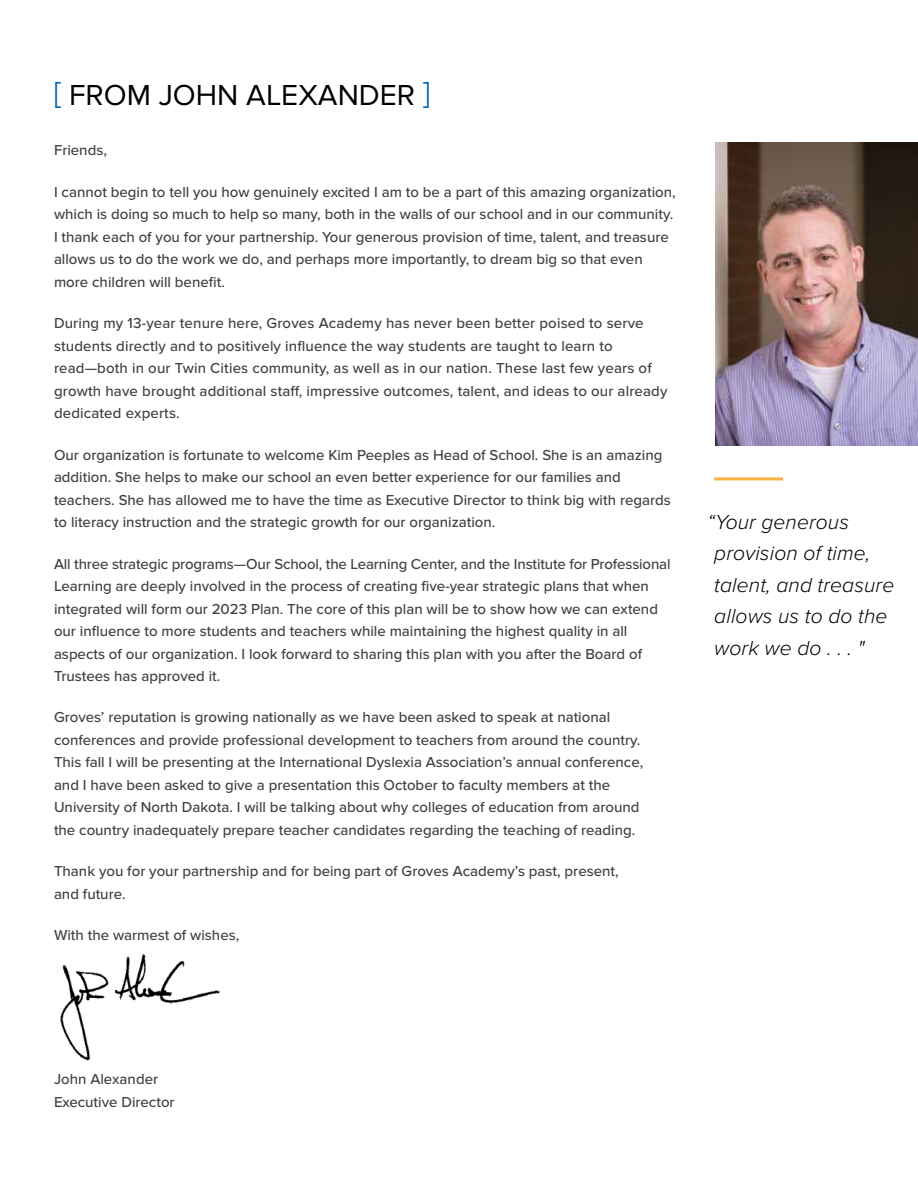
<style>
.page{position:relative;width:918px;height:1188px;background:#fff}
.page>*{position:absolute;margin:0;border:0;box-sizing:border-box;transform-origin:0 0}
.t1{font:30px "Proxima Nova";color:#000}
.t2{font:italic 300 21px/31.5px "Proxima Nova";letter-spacing:.005em;color:#000}
.t3{font:500 15px/22.5px "Proxima Nova";color:#414042}
.s1{color:#0067b1}
</style>
<div class="page">
<img style="left:60px;top:954px;width:160px;height:107px">
<hr style="left:714px;top:477px;width:69px;height:3px;background:#fbb040">
<img style="left:715px;top:142px;width:203px;height:304px">
<h1 class="t1" style="left:54px;top:77px;width:378px"><span class="s1">[</span> FROM JOHN ALEXANDER <span class="s1">]</span></h1>
<p class="t3" style="left:54px;top:140px;width:54px">Friends,</p>
<p class="t3" style="left:54px;top:181px;width:623px">I cannot begin to tell you how genuinely excited I am to be a part of this amazing organization, which is doing so much to help so many, both in the walls of our school and in our community.<br>I thank each of you for your partnership. Your generous provision of time, talent, and treasure allows us to do the work we do, and perhaps more importantly, to dream big so that even more children will benefit.</p>
<p class="t3" style="left:54px;top:313px;width:615px">During my 13-year tenure here, Groves Academy has never been better poised to serve students directly and to positively influence the way students are taught to learn to read—both in our Twin Cities community, as well as in our nation. These last few years of growth have brought additional staff, impressive outcomes, talent, and ideas to our already dedicated experts.</p>
<p class="t3" style="left:54px;top:444px;width:618px">Our organization is fortunate to welcome Kim Peeples as Head of School. She is an amazing addition. She helps to make our school an even better experience for our families and teachers. She has allowed me to have the time as Executive Director to think big with regards to literacy instruction and the strategic growth for our organization.</p>
<p class="t3" style="left:54px;top:553px;width:618px">All three strategic programs—Our School, the Learning Center, and the Institute for Professional Learning are deeply involved in the process of creating five-year strategic plans that when integrated will form our 2023 Plan. The core of this plan will be to show how we can extend our influence to more students and teachers while maintaining the highest quality in all aspects of our organization. I look forward to sharing this plan with you after the Board of Trustees has approved it.</p>
<p class="t3" style="left:54px;top:707px;width:591px">Groves’ reputation is growing nationally as we have been asked to speak at national conferences and provide professional development to teachers from around the country.<br>This fall I will be presenting at the International Dyslexia Association’s annual conference, and I have been asked to give a presentation this October to faculty members at the University of North Dakota. I will be talking about why colleges of education from around the country inadequately prepare teacher candidates regarding the teaching of reading.</p>
<p class="t3" style="left:54px;top:861px;width:566px">Thank you for your partnership and for being part of Groves Academy’s past, present, and future.</p>
<p class="t3" style="left:54px;top:925px;width:187px">With the warmest of wishes,</p>
<h2 class="t2" style="left:714px;top:507px;width:181px;text-indent:-7px">“Your generous provision of time, talent, and treasure allows us to do the work we do . . . "</h2>
<p class="t3" style="left:54px;top:1069px;width:122px">John Alexander<br>Executive Director</p>
</div>
